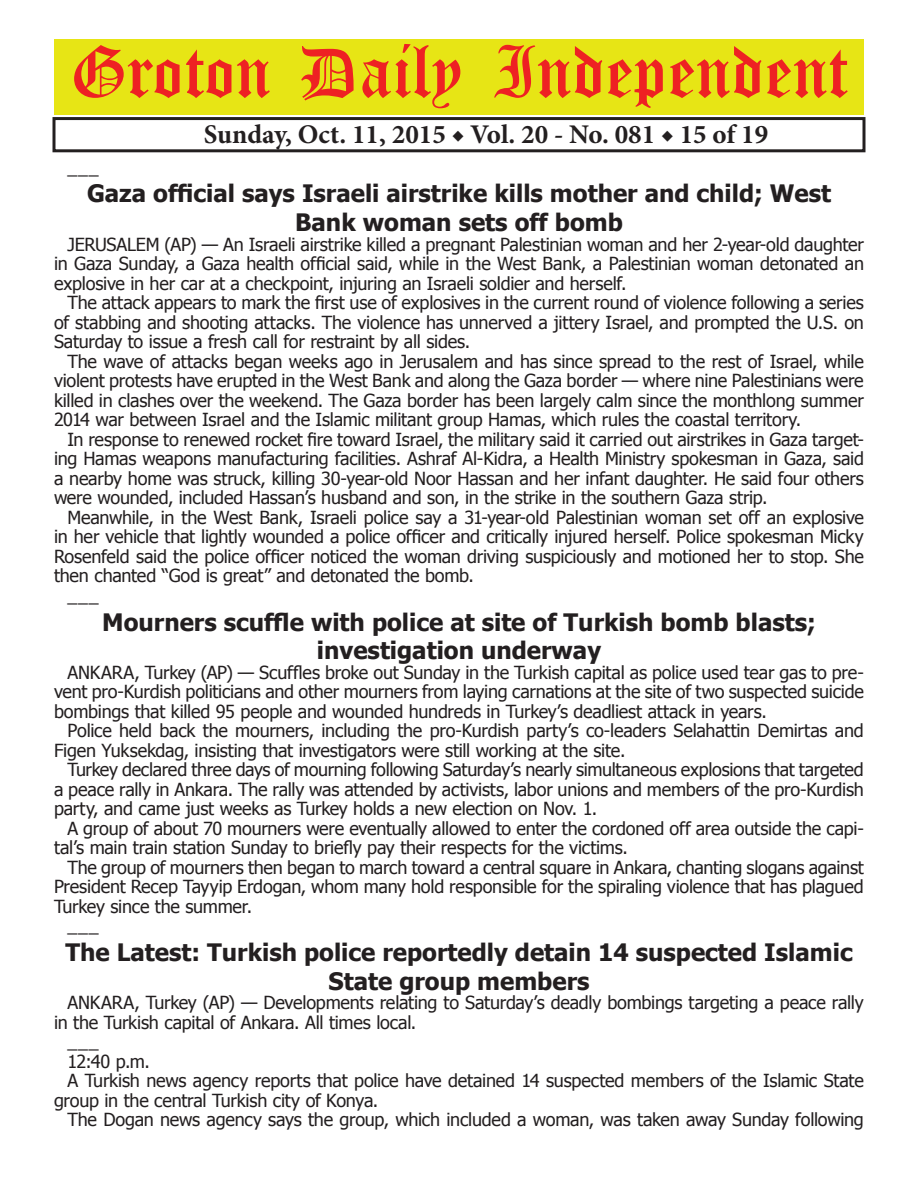
<style>
.page{position:relative;width:918px;height:1188px;background:#fff}
.page>*{position:absolute;margin:0;border:0;box-sizing:border-box;transform-origin:0 0}
.t1{font:54px "Old English Five";color:#ee2123}
.t2{font:700 27px "Minion Pro";color:#231f20}
.t3{font:700 24px/28.8px "Tahoma";color:#231f20;text-align:center}
.t4{font:18px/19.5px "Tahoma";letter-spacing:-.015em;color:#231f20;text-align:justify}
</style>
<div class="page">
<div style="left:52px;top:117px;width:814px;height:35px;border:3px solid #231f20"></div>
<div style="left:54px;top:40px;width:810px;height:75px;background:#e7e515"></div>
<h1 class="t1" style="left:70px;top:47px;width:779px">Groton Daily Independent</h1>
<h2 class="t2" style="left:204px;top:116px;width:566px">Sunday, Oct. 11, 2015 ◆ Vol. 20 - No. 081 ◆ 15 of 19</h2>
<p class="t4" style="left:68px;top:156px;width:33px">___</p>
<h3 class="t3" style="left:87px;top:178px;width:746px">Gaza official says Israeli airstrike kills mother and child; West<br>Bank woman sets off bomb</h3>
<p class="t4" style="left:54px;top:234px;width:812px;text-indent:14px">JERUSALEM (AP) — An Israeli airstrike killed a pregnant Palestinian woman and her 2-year-old daughter in Gaza Sunday, a Gaza health official said, while in the West Bank, a Palestinian woman detonated an explosive in her car at a checkpoint, injuring an Israeli soldier and herself.</p>
<p class="t4" style="left:54px;top:292px;width:812px;text-indent:14px">The attack appears to mark the first use of explosives in the current round of violence following a series of stabbing and shooting attacks. The violence has unnerved a jittery Israel, and prompted the U.S. on Saturday to issue a fresh call for restraint by all sides.</p>
<p class="t4" style="left:54px;top:351px;width:811px;text-indent:14px">The wave of attacks began weeks ago in Jerusalem and has since spread to the rest of Israel, while violent protests have erupted in the West Bank and along the Gaza border — where nine Palestinians were killed in clashes over the weekend. The Gaza border has been largely calm since the monthlong summer 2014 war between Israel and the Islamic militant group Hamas, which rules the coastal territory.</p>
<p class="t4" style="left:54px;top:429px;width:812px;text-indent:14px">In response to renewed rocket fire toward Israel, the military said it carried out airstrikes in Gaza target&shy;ing Hamas weapons manufacturing facilities. Ashraf Al-Kidra, a Health Ministry spokesman in Gaza, said a nearby home was struck, killing 30-year-old Noor Hassan and her infant daughter. He said four others were wounded, included Hassan’s husband and son, in the strike in the southern Gaza strip.</p>
<p class="t4" style="left:68px;top:507px;width:798px">Meanwhile, in the West Bank, Israeli police say a 31-year-old Palestinian woman set off an explosive</p>
<p class="t4" style="left:54px;top:526px;width:811px">in her vehicle that lightly wounded a police officer and critically injured herself. Police spokesman Micky</p>
<p class="t4" style="left:54px;top:545px;width:811px">Rosenfeld said the police officer noticed the woman driving suspiciously and motioned her to stop. She</p>
<p class="t4" style="left:54px;top:565px;width:422px">then chanted “God is great” and detonated the bomb.</p>
<p class="t4" style="left:68px;top:584px;width:33px">___</p>
<h3 class="t3" style="left:102px;top:606px;width:715px">Mourners scuffle with police at site of Turkish bomb blasts; investigation underway</h3>
<p class="t4" style="left:54px;top:662px;width:812px;text-indent:14px">ANKARA, Turkey (AP) — Scuffles broke out Sunday in the Turkish capital as police used tear gas to pre&shy;vent pro-Kurdish politicians and other mourners from laying carnations at the site of two suspected suicide bombings that killed 95 people and wounded hundreds in Turkey’s deadliest attack in years.</p>
<p class="t4" style="left:54px;top:720px;width:811px;text-indent:14px">Police held back the mourners, including the pro-Kurdish party’s co-leaders Selahattin Demirtas and<br>Figen Yuksekdag, insisting that investigators were still working at the site.</p>
<p class="t4" style="left:54px;top:759px;width:811px;text-indent:14px">Turkey declared three days of mourning following Saturday’s nearly simultaneous explosions that targeted a peace rally in Ankara. The rally was attended by activists, labor unions and members of the pro-Kurdish party, and came just weeks as Turkey holds a new election on Nov. 1.</p>
<p class="t4" style="left:54px;top:818px;width:812px;text-indent:14px">A group of about 70 mourners were eventually allowed to enter the cordoned off area outside the capi&shy;tal’s main train station Sunday to briefly pay their respects for the victims.</p>
<p class="t4" style="left:68px;top:857px;width:798px">The group of mourners then began to march toward a central square in Ankara, chanting slogans against</p>
<p class="t4" style="left:54px;top:876px;width:811px">President Recep Tayyip Erdogan, whom many hold responsible for the spiraling violence that has plagued</p>
<p class="t4" style="left:54px;top:896px;width:200px">Turkey since the summer.</p>
<p class="t4" style="left:68px;top:915px;width:33px">___</p>
<h3 class="t3" style="left:65px;top:937px;width:789px">The Latest: Turkish police reportedly detain 14 suspected Islamic<br>State group members</h3>
<p class="t4" style="left:68px;top:992px;width:798px">ANKARA, Turkey (AP) — Developments relating to Saturday’s deadly bombings targeting a peace rally</p>
<p class="t4" style="left:54px;top:1012px;width:364px">in the Turkish capital of Ankara. All times local.</p>
<p class="t4" style="left:68px;top:1031px;width:33px">___</p>
<p class="t4" style="left:68px;top:1051px;width:84px">12:40 p.m.</p>
<p class="t4" style="left:68px;top:1070px;width:798px">A Turkish news agency reports that police have detained 14 suspected members of the Islamic State</p>
<p class="t4" style="left:54px;top:1090px;width:326px">group in the central Turkish city of Konya.</p>
<p class="t4" style="left:68px;top:1109px;width:798px">The Dogan news agency says the group, which included a woman, was taken away Sunday following</p>
</div>
